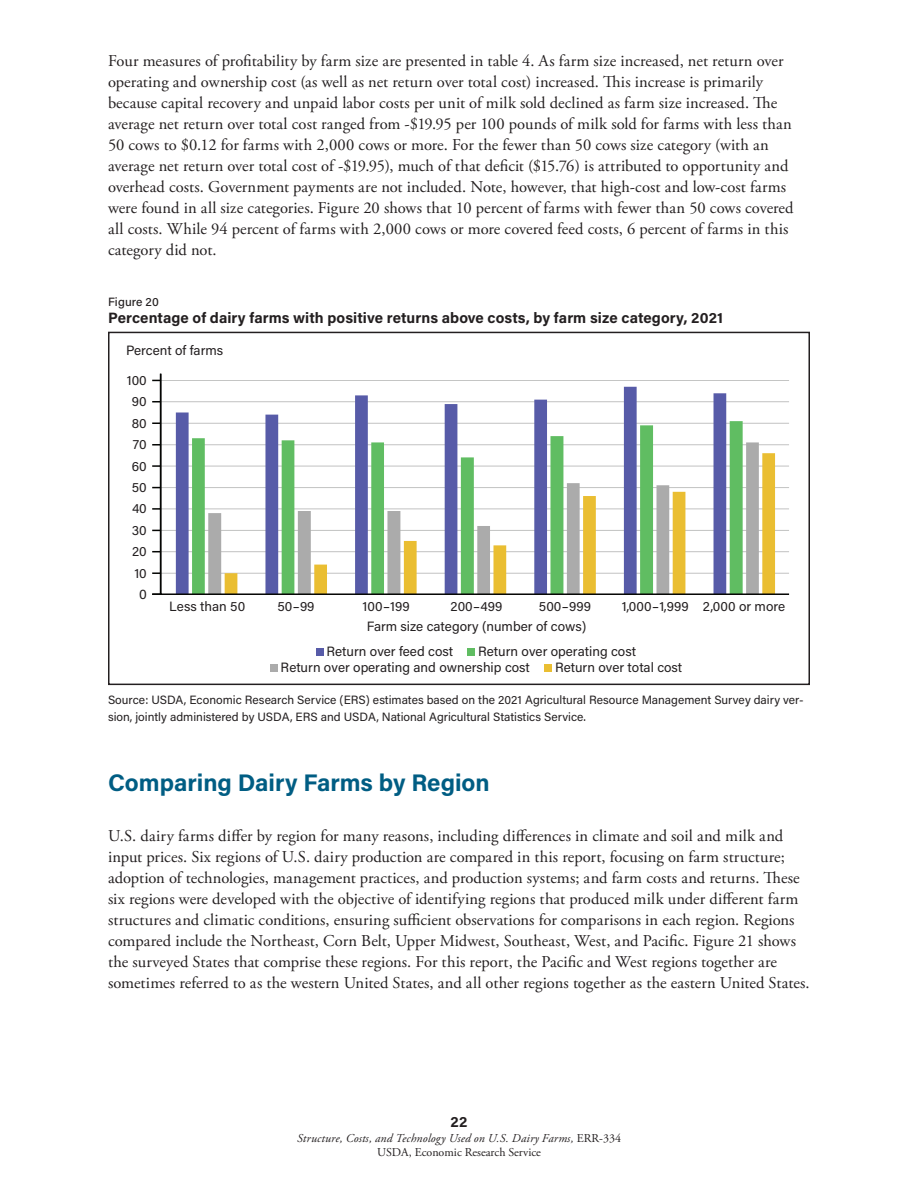
<style>
.page{position:relative;width:918px;height:1188px;background:#fff}
.page>*{position:absolute;margin:0;border:0;box-sizing:border-box;transform-origin:0 0}
.t1{font:700 24px "Acumin Pro";color:#005d83}
.P_-_Body_Text{font:16.5px/21px "Adobe Garamond Pro";letter-spacing:.005em;color:#231f20}
.P_-_Table___Figure_Title{font:700 15px "Acumin Pro";letter-spacing:.005em;color:#231f20}
.t2{font:13.95px "Acumin Pro";color:#231f20}
.t3{font:13.5px/20px "Acumin Pro";color:#231f20;text-align:center}
.P_-_Table_Footnote{font:12px/16.5px "Acumin Pro";color:#231f20}
.t4{font:italic 12px/14.4px "Adobe Garamond Pro";letter-spacing:.015em;color:#231f20;text-align:center}
.P_-_Table___Figure_Title-2{font:500 12px "Acumin Pro";letter-spacing:.01em;color:#231f20}
.s1{font-style:normal}
</style>
<div class="page">
<svg style="left:162px;top:380px;width:628px;height:215px"></svg>
<svg style="left:152px;top:373px;width:10px;height:222px"></svg>
<img style="left:230px;top:380px;width:458px;height:306px">
<p class="P_-_Body_Text" style="left:108px;top:51px;width:687px">Four measures of profitability by farm size are presented in table 4. As farm size increased, net return over operating and ownership cost (as well as net return over total cost) increased. This increase is primarily because capital recovery and unpaid labor costs per unit of milk sold declined as farm size increased. The average net return over total cost ranged from -$19.95 per 100 pounds of milk sold for farms with less than 50 cows to $0.12 for farms with 2,000 cows or more. For the fewer than 50 cows size category (with an average net return over total cost of -$19.95), much of that deficit ($15.76) is attributed to opportunity and overhead costs. Government payments are not included. Note, however, that high-cost and low-cost farms were found in all size categories. Figure 20 shows that 10 percent of farms with fewer than 50 cows covered all costs. While 94 percent of farms with 2,000 cows or more covered feed costs, 6 percent of farms in this category did not.</p>
<h1 class="P_-_Table___Figure_Title-2" style="left:108px;top:294px;width:52px">Figure 20</h1>
<h1 class="P_-_Table___Figure_Title" style="left:108px;top:307px;width:617px">Percentage of dairy farms with positive returns above costs, by farm size category, 2021</h1>
<p class="t3" style="left:126px;top:340px;width:99px">Percent of farms</p>
<p class="t3" style="left:127px;top:370px;width:22px">100</p>
<p class="t3" style="left:132px;top:391px;width:16px">90</p>
<p class="t3" style="left:132px;top:412px;width:16px">80</p>
<p class="t3" style="left:133px;top:434px;width:15px">70</p>
<p class="t3" style="left:132px;top:455px;width:16px">60</p>
<p class="t3" style="left:132px;top:477px;width:16px">50</p>
<p class="t3" style="left:132px;top:498px;width:16px">40</p>
<p class="t3" style="left:132px;top:520px;width:16px">30</p>
<p class="t3" style="left:132px;top:541px;width:16px">20</p>
<p class="t3" style="left:134px;top:562px;width:14px">10</p>
<p class="t2" style="left:139px;top:584px;width:9px">0</p>
<p class="t3" style="left:169px;top:596px;width:78px">Less than 50</p>
<p class="t3" style="left:277px;top:596px;width:39px">50-99</p>
<p class="t3" style="left:363px;top:596px;width:49px">100-199</p>
<p class="t3" style="left:367px;top:596px;width:221px">200-499<br>Farm size category (number of cows)</p>
<p class="t3" style="left:539px;top:596px;width:54px">500-999</p>
<p class="t3" style="left:622px;top:596px;width:165px">1,000-1,999 2,000 or more</p>
<p class="t3" style="left:327px;top:641px;width:128px">Return over feed cost</p>
<p class="t3" style="left:281px;top:642px;width:357px;line-height:16.4px;text-align:left;text-indent:198px">Return over operating cost<br>Return over operating and ownership cost</p>
<p class="t3" style="left:555px;top:657px;width:129px">Return over total cost</p>
<p class="P_-_Table_Footnote" style="left:108px;top:691px;width:697px">Source: USDA, Economic Research Service (ERS) estimates based on the 2021 Agricultural Resource Management Survey dairy ver&shy;sion, jointly administered by USDA, ERS and USDA, National Agricultural Statistics Service.</p>
<h1 class="t1" style="left:108px;top:766px;width:383px">Comparing Dairy Farms by Region</h1>
<p class="P_-_Body_Text" style="left:108px;top:826px;width:703px">U.S. dairy farms differ by region for many reasons, including differences in climate and soil and milk and input prices. Six regions of U.S. dairy production are compared in this report, focusing on farm structure; adoption of technologies, management practices, and production systems; and farm costs and returns. These six regions were developed with the objective of identifying regions that produced milk under different farm structures and climatic conditions, ensuring sufficient observations for comparisons in each region. Regions compared include the Northeast, Corn Belt, Upper Midwest, Southeast, West, and Pacific. Figure 21 shows the surveyed States that comprise these regions. For this report, the Pacific and West regions together are sometimes referred to as the western United States, and all other regions together as the eastern United States.</p>
<p class="P_-_Table___Figure_Title" style="left:451px;top:1111px;width:18px">22</p>
<p class="t4" style="left:297px;top:1131px;width:326px">Structure, Costs, and Technology Used on U.S. Dairy Farms, <span class="s1">ERR-334<br>USDA, Economic Research Service</span></p>
</div>
